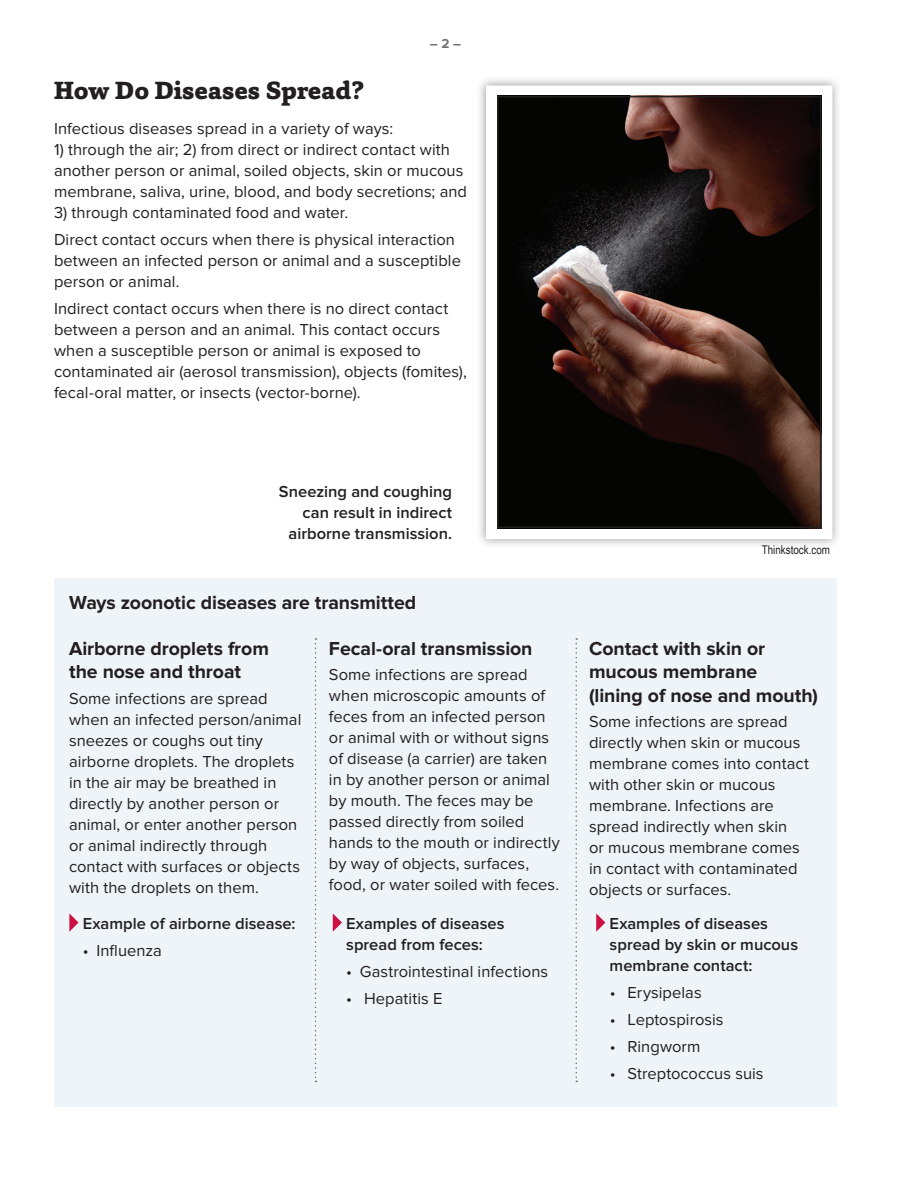
<style>
.page{position:relative;width:918px;height:1188px;background:#fff}
.page>*{position:absolute;margin:0;border:0;box-sizing:border-box;transform-origin:0 0}
.t1{font:800 25.5px "Capita";color:#231f20}
.t2{font:700 19.5px/23.4px "Proxima Nova";letter-spacing:-.005em;color:#231f20}
.t3{font:16.5px/21px "Proxima Nova";letter-spacing:.005em;color:#231f20}
.t4{font:600 16.5px/21px "Proxima Nova";color:#231f20}
.t5{font:700 13.5px "Proxima Nova";color:#717271}
.t6{font:12px "Arial Narrow";color:#231f20}
</style>
<div class="page">
<div style="left:476px;top:76px;width:366px;height:473px;background:#231f20;opacity:.45"></div>
<svg style="left:486px;top:86px;width:346px;height:453px"></svg>
<img style="left:500px;top:99px;width:318px;height:426px">
<div style="left:497px;top:96px;width:324px;height:432px;border:2px solid #231f20"></div>
<div style="left:54px;top:578px;width:783px;height:529px;background:#eef4f8"></div>
<svg style="left:69px;top:913px;width:10px;height:19px"></svg>
<svg style="left:333px;top:913px;width:9px;height:19px"></svg>
<svg style="left:596px;top:913px;width:9px;height:19px"></svg>
<svg style="left:315px;top:638px;width:1px;height:444px"></svg>
<svg style="left:576px;top:638px;width:1px;height:444px"></svg>
<p class="t5" style="left:430px;top:36px;width:33px">– 2 –</p>
<h1 class="t1" style="left:54px;top:73px;width:311px">How Do Diseases Spread?</h1>
<p class="t3" style="left:54px;top:118px;width:341px">Infectious diseases spread in a variety of ways:</p>
<p class="t3" style="left:54px;top:139px;width:415px">1) through the air; 2) from direct or indirect contact with another person or animal, soiled objects, skin or mucous membrane, saliva, urine, blood, and body secretions; and</p>
<p class="t3" style="left:54px;top:199px;width:403px;line-height:27px">3) through contaminated food and water.<br>Direct contact occurs when there is physical interaction</p>
<p class="t3" style="left:54px;top:250px;width:409px">between an infected person or animal and a susceptible person or animal.</p>
<p class="t3" style="left:54px;top:298px;width:414px">Indirect contact occurs when there is no direct contact between a person and an animal. This contact occurs when a susceptible person or animal is exposed to contaminated air (aerosol transmission), objects (fomites), fecal-oral matter, or insects (vector-borne).</p>
<p class="t4" style="left:279px;top:481px;width:175px;text-align:right">Sneezing and coughing can result in indirect airborne transmission.</p>
<p class="t2" style="left:69px;top:591px;width:349px">Ways zoonotic diseases are transmitted</p>
<p class="t2" style="left:69px;top:637px;width:201px">Airborne droplets from the nose and throat</p>
<p class="t3" style="left:69px;top:688px;width:234px">Some infections are spread when an infected person/animal sneezes or coughs out tiny airborne droplets. The droplets in the air may be breathed in directly by another person or animal, or enter another person or animal indirectly through contact with surfaces or objects with the droplets on them.</p>
<p class="t2" style="left:329px;top:637px;width:205px">Fecal-oral transmission</p>
<p class="t3" style="left:329px;top:664px;width:232px">Some infections are spread when microscopic amounts of feces from an infected person or animal with or without signs of disease (a carrier) are taken in by another person or animal by mouth. The feces may be passed directly from soiled hands to the mouth or indirectly by way of objects, surfaces, food, or water soiled with feces.</p>
<p class="t4" style="left:83px;top:913px;width:214px">Example of airborne disease:</p>
<p class="t3" style="left:83px;top:940px;width:80px">• Influenza</p>
<p class="t4" style="left:346px;top:913px;width:160px">Examples of diseases spread from feces:</p>
<p class="t3" style="left:346px;top:961px;width:203px">• Gastrointestinal infections</p>
<p class="t3" style="left:346px;top:988px;width:98px">• Hepatitis E</p>
<p class="t6" style="left:762px;top:541px;width:70px">Thinkstock.com</p>
<p class="t2" style="left:589px;top:637px;width:231px">Contact with skin or mucous membrane<br>(lining of nose and mouth)</p>
<p class="t3" style="left:589px;top:711px;width:222px">Some infections are spread directly when skin or mucous membrane comes into contact with other skin or mucous membrane. Infections are spread indirectly when skin<br>or mucous membrane comes in contact with contaminated objects or surfaces.</p>
<p class="t4" style="left:610px;top:913px;width:190px">Examples of diseases spread by skin or mucous membrane contact:</p>
<p class="t3" style="left:610px;top:982px;width:94px">• Erysipelas</p>
<p class="t3" style="left:610px;top:1009px;width:115px">• Leptospirosis</p>
<p class="t3" style="left:610px;top:1036px;width:92px">• Ringworm</p>
<p class="t3" style="left:610px;top:1063px;width:155px">• Streptococcus suis</p>
</div>
